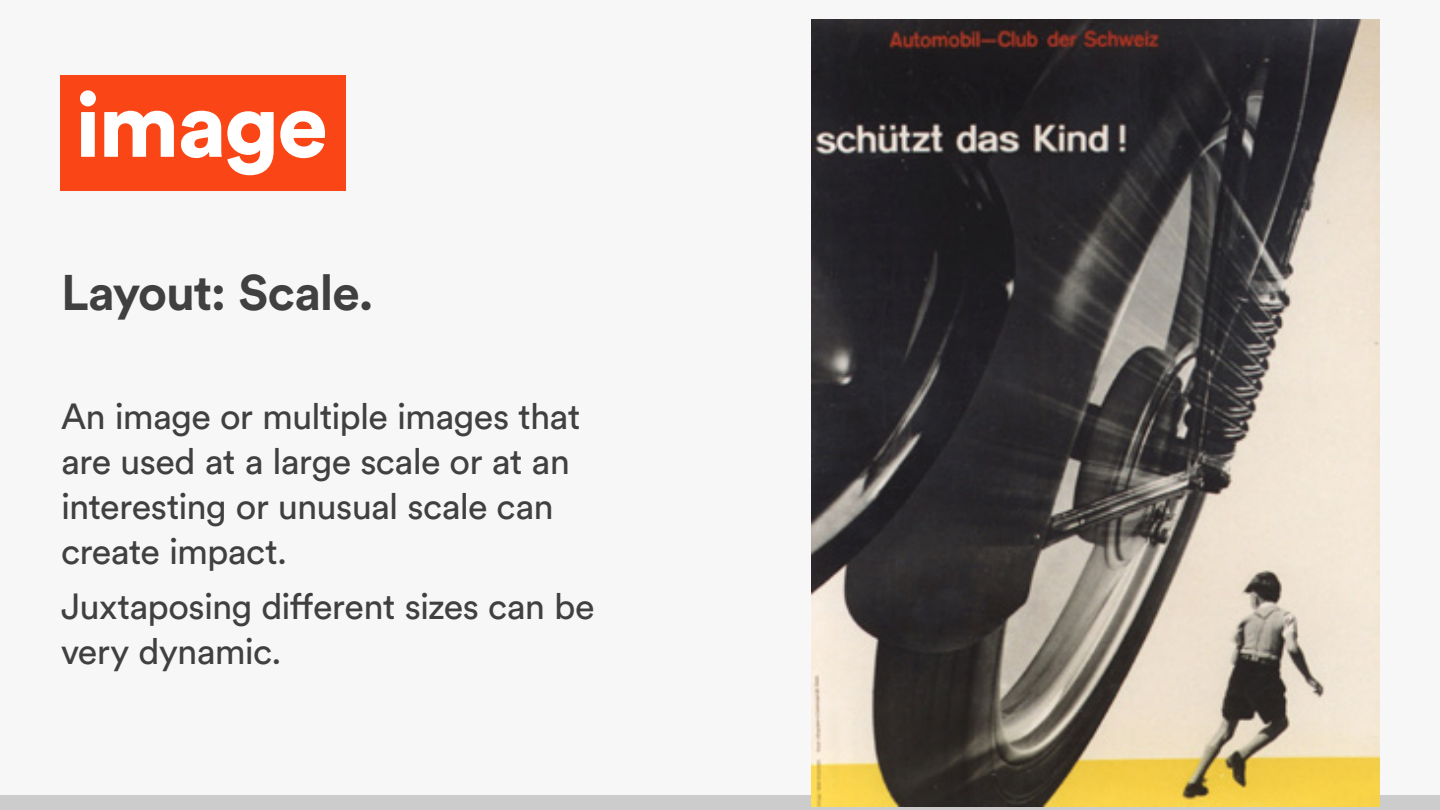
<style>
.page{position:relative;width:1440px;height:810px;background:#f7f7f7}
.page>*{position:absolute;margin:0;border:0;box-sizing:border-box;transform-origin:0 0}
.t1{font:900 90px "Circular Std";letter-spacing:-.02em;color:#fff}
.body{font:700 49.5px "Circular Std";letter-spacing:-.02em;color:#404040}
.body-2{font:36px/45px "Circular Std";letter-spacing:-.02em;color:#404040}
</style>
<div class="page">
<div style="left:0;top:795px;width:1440px;height:15px;background:#ccc"></div>
<div style="left:60px;top:75px;width:286px;height:115px;background:#fa4616"></div>
<img style="left:812px;top:20px;width:568px;height:786px">
<p class="t1" style="left:75px;top:65px;width:254px">image</p>
<p class="body" style="left:61px;top:261px;width:314px">Layout: Scale.</p>
<p class="body-2" style="left:61px;top:393px;width:521px">An image or multiple images that are used at a large scale or at an interesting or unusual scale can create impact.</p>
<p class="body-2" style="left:61px;top:584px;width:535px">Juxtaposing different sizes can be very dynamic.</p>
</div>
